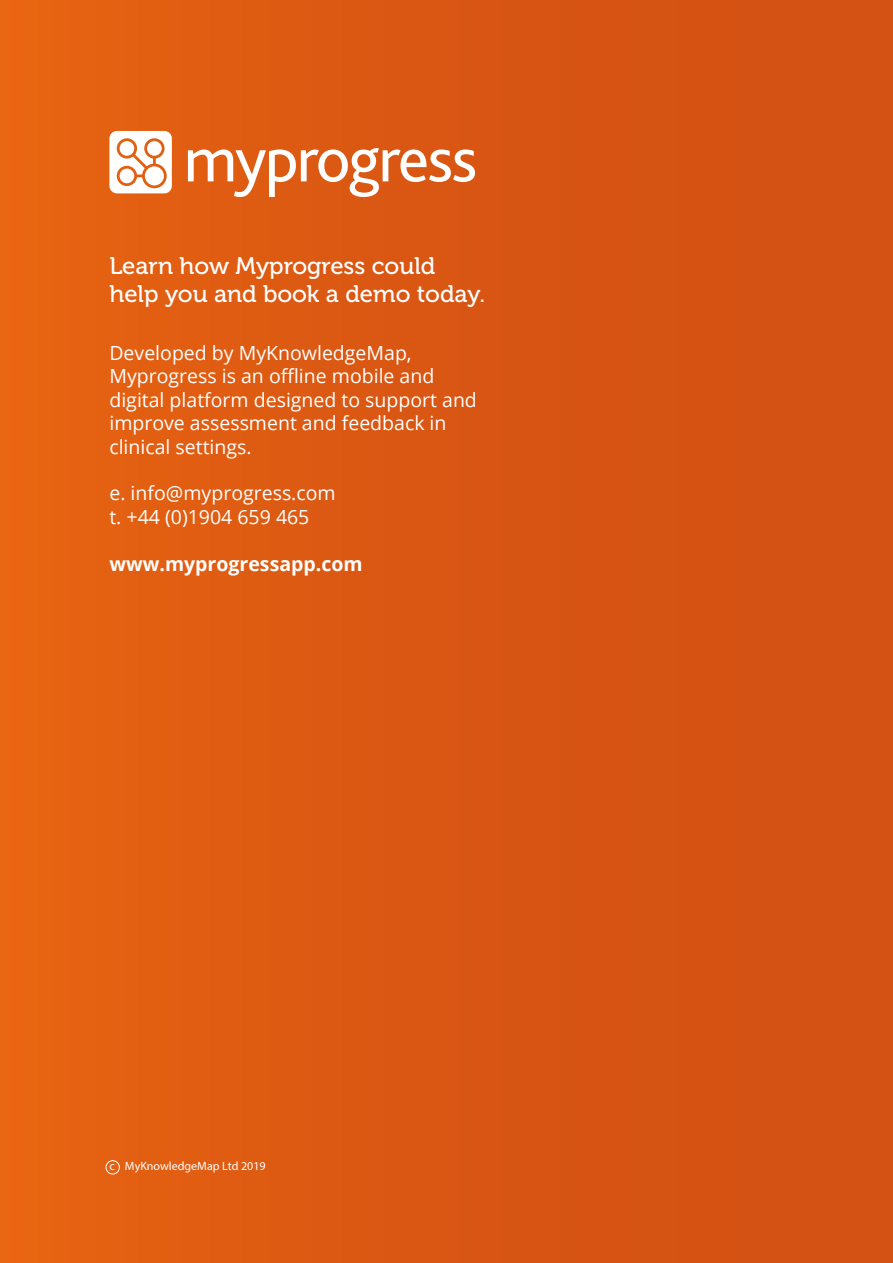
<style>
.page{position:relative;width:893px;height:1263px;background:#fff}
.page>*{position:absolute;margin:0;border:0;box-sizing:border-box;transform-origin:0 0}
.t1{font:24px/28.8px "Museo 500";color:#fff}
.t2{font:19.5px/23.4px "Open Sans";color:#fff}
.t3{font:700 19.5px "Open Sans";color:#fff}
.t4{font:12px "Myriad Pro";color:#fff}
</style>
<div class="page">
<div style="left:0;top:0;width:893px;height:1263px;background:linear-gradient(to right,#e56212,#d04e13)"></div>
<svg style="left:188px;top:148px;width:287px;height:49px"></svg>
<svg style="left:109px;top:131px;width:63px;height:62px"></svg>
<div style="left:106px;top:1160px;width:14px;height:14px;border:1px solid #fff;border-radius:50%"></div>
<p class="t1" style="left:109px;top:251px;width:377px">Learn how Myprogress could help you and book a demo today.</p>
<p class="t2" style="left:109px;top:341px;width:369px">Developed by MyKnowledgeMap,<br>Myprogress is an offline mobile and digital platform designed to support and improve assessment and feedback in clinical settings.</p>
<p class="t2" style="left:109px;top:481px;width:228px">e. info@myprogress.com t. +44 (0)1904 659 465</p>
<p class="t3" style="left:109px;top:550px;width:255px">www.myprogressapp.com</p>
<p class="t4" style="left:109px;top:1159px;width:158px">c MyKnowledgeMap Ltd 2019</p>
</div>
